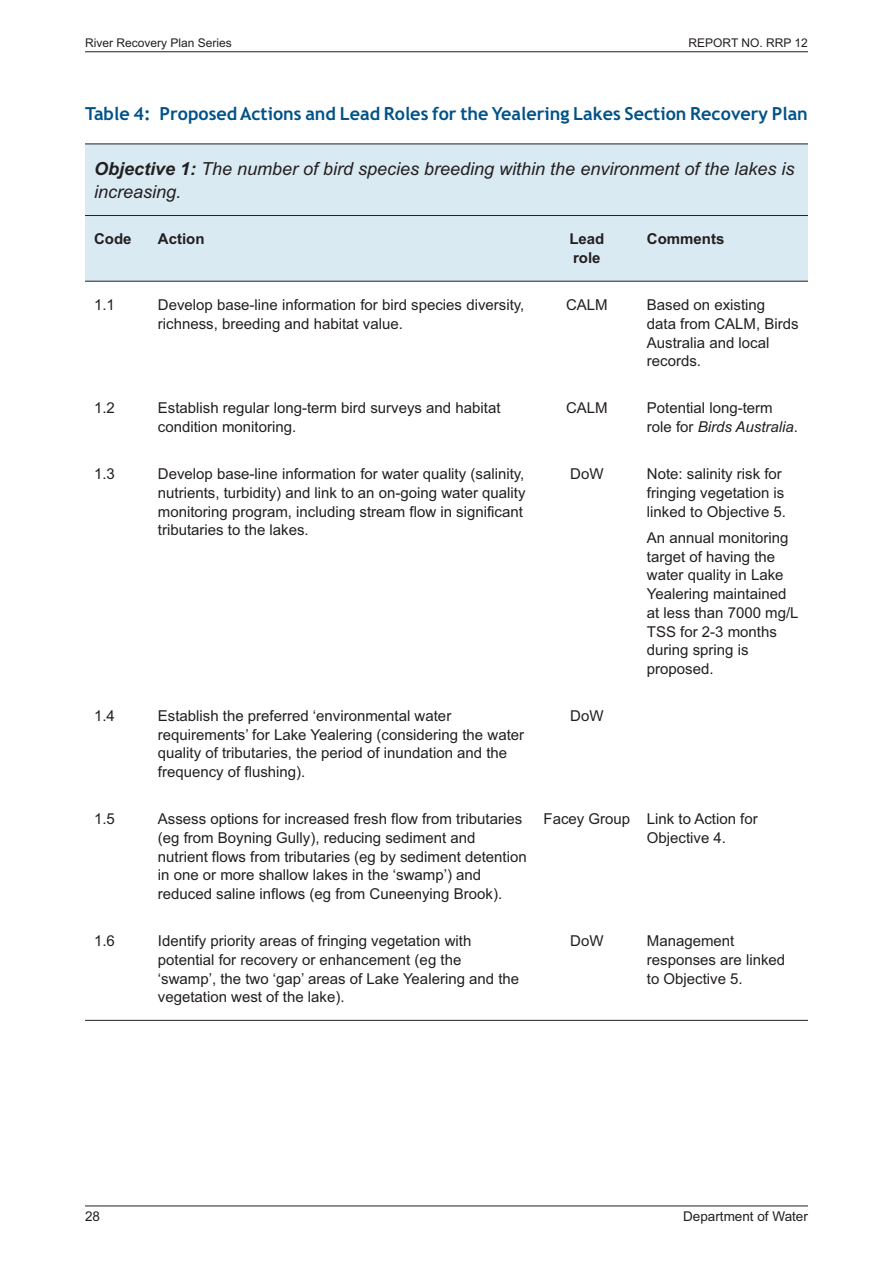
<style>
.page{position:relative;width:893px;height:1263px;background:#fff}
.page>*{position:absolute;margin:0;border:0;box-sizing:border-box;transform-origin:0 0}
.t1{font:italic 18px/22.5px "Arial";color:#231f20}
.t2{font:700 18px "Trebuchet MS";color:#005288}
.t3{font:15px/18.8px "Arial";color:#231f20}
.t4{font:700 15px/18.8px "Arial";color:#231f20}
.t5{font:13.5px "Arial";color:#231f20}
.t6{font:12px "Arial";color:#231f20}
.s1{font-weight:700}
.s2{font-style:italic}
</style>
<div class="page">
<hr style="left:85px;top:51px;width:723px;height:1px;background:#231f20">
<hr style="left:85px;top:1205px;width:723px;height:1px;background:#231f20">
<div style="left:85px;top:145px;width:723px;height:136px;background:#d9eaf3"></div>
<hr style="left:85px;top:144px;width:723px;height:1px;background:#231f20">
<hr style="left:85px;top:215px;width:723px;height:1px;background:#231f20">
<hr style="left:85px;top:281px;width:723px;height:1px;background:#231f20">
<hr style="left:85px;top:1020px;width:723px;height:1px;background:#231f20">
<p class="t6" style="left:85px;top:38px;width:148px">River Recovery Plan Series</p>
<p class="t6" style="left:689px;top:38px;width:121px">REPORT NO. RRP 12</p>
<p class="t2" style="left:85px;top:106px;width:724px">Table 4: Proposed Actions and Lead Roles for the Yealering Lakes Section Recovery Plan</p>
<p class="t1" style="left:94px;top:159px;width:702px"><span class="s1">Objective 1:</span> The number of bird species breeding within the environment of the lakes is increasing.</p>
<p class="t4" style="left:94px;top:231px;width:39px">Code</p>
<p class="t4" style="left:158px;top:231px;width:48px">Action</p>
<p class="t4" style="left:569px;top:231px;width:37px">Lead role</p>
<p class="t4" style="left:647px;top:231px;width:79px">Comments</p>
<p class="t3" style="left:94px;top:297px;width:22px">1.1</p>
<p class="t3" style="left:158px;top:297px;width:368px">Develop base-line information for bird species diversity, richness, breeding and habitat value.</p>
<p class="t3" style="left:566px;top:297px;width:43px">CALM</p>
<p class="t3" style="left:647px;top:297px;width:153px">Based on existing<br>data from CALM, Birds<br>Australia and local records.</p>
<p class="t3" style="left:94px;top:400px;width:22px">1.2</p>
<p class="t3" style="left:158px;top:400px;width:344px">Establish regular long-term bird surveys and habitat condition monitoring.</p>
<p class="t3" style="left:566px;top:400px;width:43px">CALM</p>
<p class="t3" style="left:647px;top:400px;width:153px">Potential long-term role for <span class="s2">Birds Australia</span>.</p>
<p class="t3" style="left:94px;top:466px;width:22px">1.3</p>
<p class="t3" style="left:158px;top:466px;width:369px">Develop base-line information for water quality (salinity, nutrients, turbidity) and link to an on-going water quality monitoring program, including stream flow in significant tributaries to the lakes.</p>
<p class="t3" style="left:570px;top:466px;width:35px">DoW</p>
<p class="t3" style="left:647px;top:466px;width:141px">Note: salinity risk for fringing vegetation is linked to Objective 5.</p>
<p class="t3" style="left:647px;top:529px;width:153px">An annual monitoring target of having the water quality in Lake<br>Yealering maintained at less than 7000 mg/L<br>TSS for 2-3 months during spring is proposed.</p>
<p class="t3" style="left:94px;top:708px;width:22px">1.4</p>
<p class="t3" style="left:158px;top:708px;width:368px">Establish the preferred ‘environmental water requirements’ for Lake Yealering (considering the water quality of tributaries, the period of inundation and the frequency of flushing).</p>
<p class="t3" style="left:570px;top:708px;width:35px">DoW</p>
<p class="t3" style="left:94px;top:811px;width:22px">1.5</p>
<p class="t3" style="left:158px;top:811px;width:370px">Assess options for increased fresh flow from tributaries (eg from Boyning Gully), reducing sediment and nutrient flows from tributaries (eg by sediment detention in one or more shallow lakes in the ‘swamp’) and reduced saline inflows (eg from Cuneenying Brook).</p>
<p class="t3" style="left:647px;top:811px;width:112px;text-indent:-103px">Facey Group Link to Action for<br>Objective 4.</p>
<p class="t3" style="left:94px;top:933px;width:22px">1.6</p>
<p class="t3" style="left:158px;top:933px;width:363px">Identify priority areas of fringing vegetation with potential for recovery or enhancement (eg the ‘swamp’, the two ‘gap’ areas of Lake Yealering and the vegetation west of the lake).</p>
<p class="t3" style="left:570px;top:933px;width:35px">DoW</p>
<p class="t3" style="left:647px;top:933px;width:140px">Management responses are linked to Objective 5.</p>
<p class="t5" style="left:85px;top:1211px;width:17px">28</p>
<p class="t5" style="left:683px;top:1211px;width:126px">Department of Water</p>
</div>
